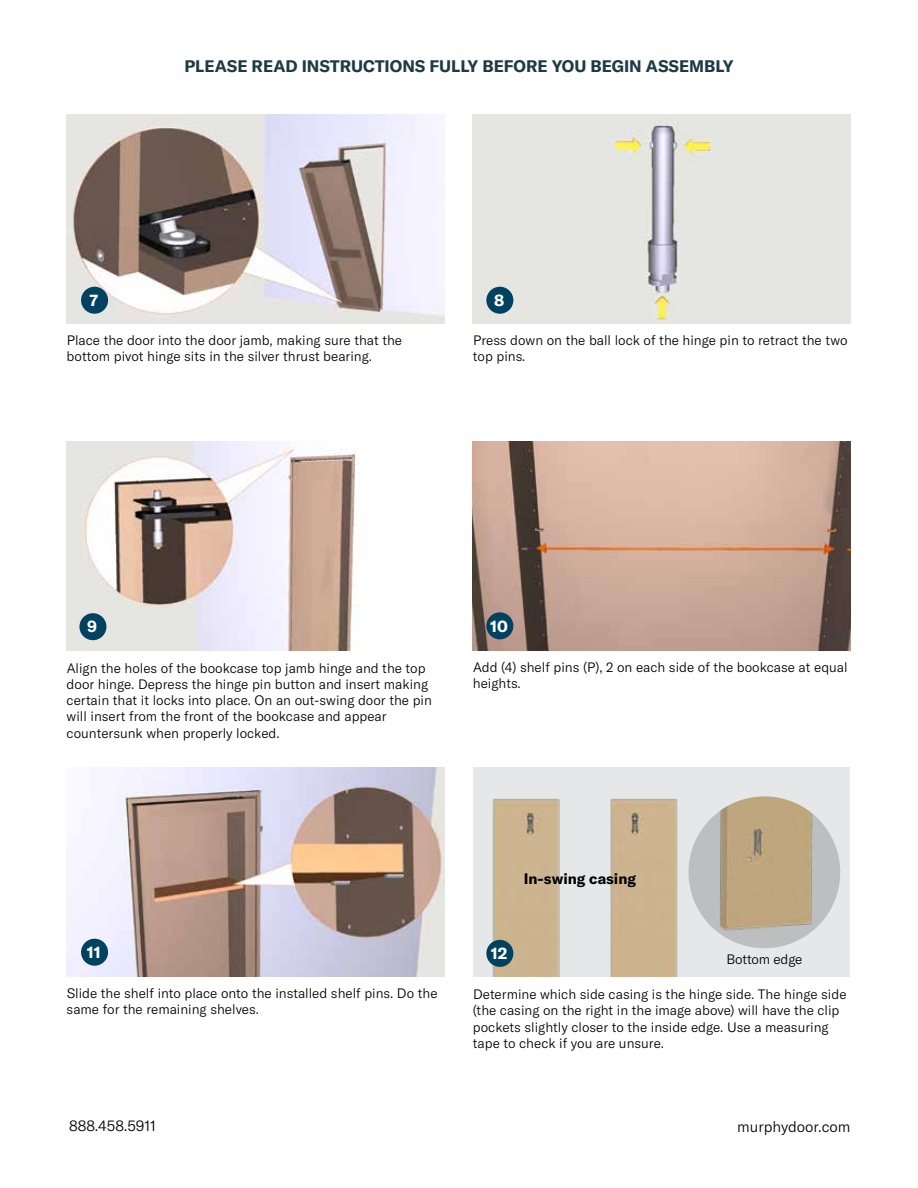
<style>
.page{position:relative;width:918px;height:1188px;background:#fff}
.page>*{position:absolute;margin:0;border:0;box-sizing:border-box;transform-origin:0 0}
.t1{font:700 16.5px "GT America";color:#1e3b45}
.t2{font:700 16.2px "GT America";color:#fff}
.t3{font:300 15px "GT America";color:#000}
.t4{font:700 15px "GT America";color:#000}
.t5{font:300 13.5px/16.2px "GT America";color:#000}
</style>
<div class="page">
<img style="left:67px;top:115px;width:378px;height:209px">
<img style="left:473px;top:441px;width:378px;height:209px">
<div style="left:81px;top:287px;width:27px;height:27px;background:#00425f;border-radius:50%"></div>
<div style="left:486px;top:612px;width:27px;height:27px;background:#00425f;border-radius:50%"></div>
<img style="left:473px;top:115px;width:378px;height:209px">
<img style="left:67px;top:767px;width:378px;height:210px">
<div style="left:486px;top:287px;width:27px;height:27px;background:#00425f;border-radius:50%"></div>
<div style="left:81px;top:939px;width:27px;height:27px;background:#00425f;border-radius:50%"></div>
<img style="left:473px;top:767px;width:376px;height:210px">
<div style="left:486px;top:940px;width:27px;height:27px;background:#00425f;border-radius:50%"></div>
<img style="left:67px;top:441px;width:292px;height:209px">
<div style="left:79px;top:613px;width:27px;height:27px;background:#00425f;border-radius:50%"></div>
<div style="left:688px;top:796px;width:152px;height:152px;background:#bcbec0;border-radius:50%"></div>
<img style="left:688px;top:796px;width:152px;height:142px">
<p class="t1" style="left:184px;top:56px;width:551px">PLEASE READ INSTRUCTIONS FULLY BEFORE YOU BEGIN ASSEMBLY</p>
<p class="t2" style="left:89px;top:290px;width:10px">7</p>
<p class="t2" style="left:494px;top:290px;width:12px">8</p>
<p class="t5" style="left:67px;top:332px;width:337px">Place the door into the door jamb, making sure that the bottom pivot hinge sits in the silver thrust bearing.</p>
<p class="t5" style="left:473px;top:332px;width:376px">Press down on the ball lock of the hinge pin to retract the two top pins.</p>
<p class="t2" style="left:87px;top:617px;width:11px">9</p>
<p class="t5" style="left:67px;top:660px;width:367px">Align the holes of the bookcase top jamb hinge and the top door hinge. Depress the hinge pin button and insert making certain that it locks into place. On an out-swing door the pin will insert from the front of the bookcase and appear countersunk when properly locked.</p>
<p class="t2" style="left:490px;top:616px;width:19px">10</p>
<p class="t5" style="left:473px;top:659px;width:376px">Add (4) shelf pins (P), 2 on each side of the bookcase at equal heights.</p>
<p class="t4" style="left:524px;top:870px;width:114px">In-swing casing</p>
<p class="t2" style="left:87px;top:942px;width:16px">11</p>
<p class="t2" style="left:491px;top:943px;width:18px">12</p>
<p class="t5" style="left:726px;top:951px;width:78px">Bottom edge</p>
<p class="t5" style="left:67px;top:985px;width:372px">Slide the shelf into place onto the installed shelf pins. Do the same for the remaining shelves.</p>
<p class="t5" style="left:473px;top:986px;width:375px">Determine which side casing is the hinge side. The hinge side (the casing on the right in the image above) will have the clip pockets slightly closer to the inside edge. Use a measuring tape to check if you are unsure.</p>
<p class="t3" style="left:69px;top:1117px;width:88px">888.458.5911</p>
<p class="t3" style="left:737px;top:1118px;width:115px">murphydoor.com</p>
</div>
